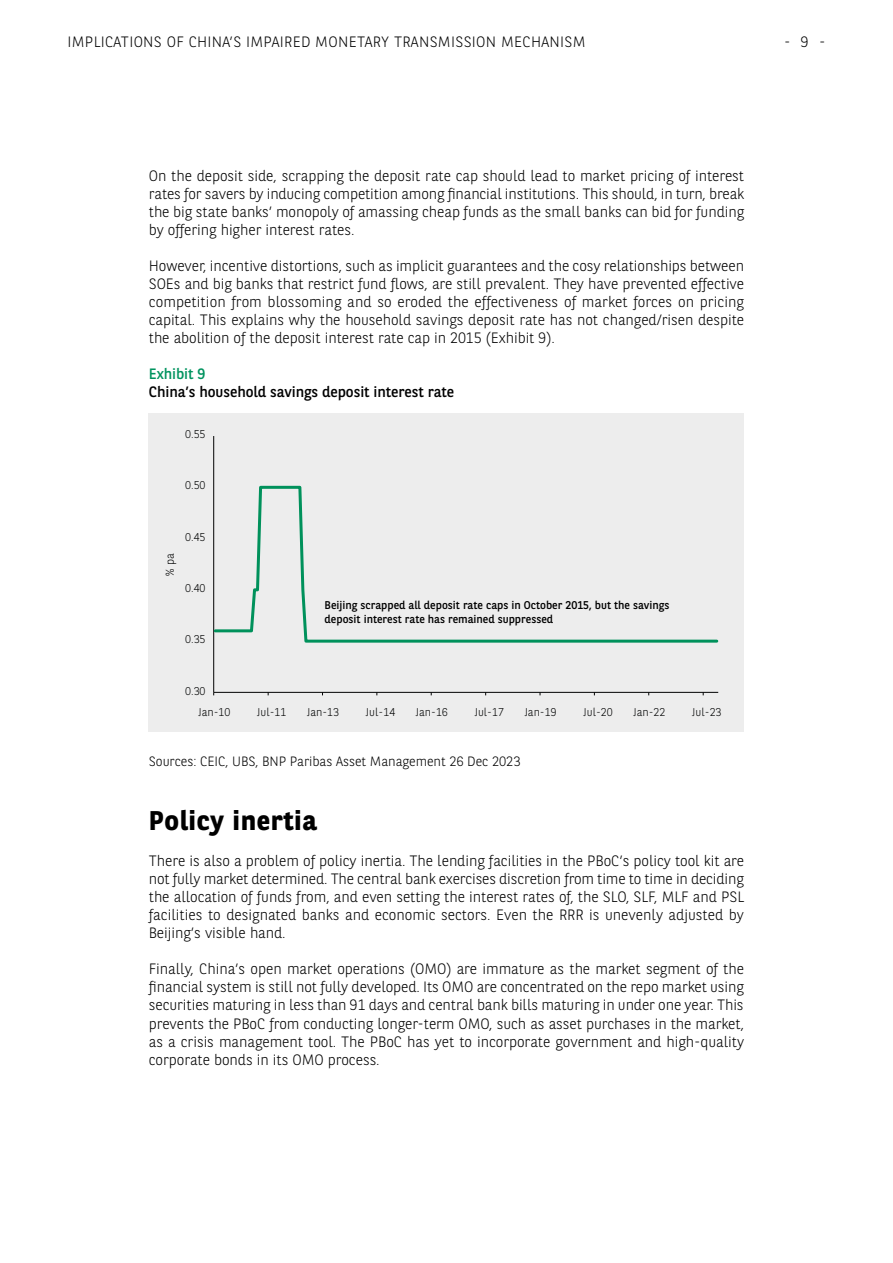
<style>
.page{position:relative;width:893px;height:1263px;background:#fff}
.page>*{position:absolute;margin:0;border:0;box-sizing:border-box;transform-origin:0 0}
.t1{font:700 27px "BNPP Sans";letter-spacing:.025em;color:#000}
.t2{font:300 15px/18px "BNPP Sans";letter-spacing:-.005em;color:#000;text-align:justify}
.t3{font:300 15px "BNPP Sans";letter-spacing:.02em;color:#000}
.t4{font:15px "BNPP Sans";letter-spacing:-.005em;color:#000}
.t5{font:15px "BNPP Sans";letter-spacing:-.005em;color:#00935f}
.t6{font:300 13.5px "BNPP Sans";letter-spacing:-.005em;color:#000}
.t7{font:11.25px/13.5px "BNPP Sans";color:#000}
.t8{font:300 11.25px "BNPP Sans";color:#010202}
</style>
<div class="page">
<div style="left:149px;top:413px;width:595px;height:319px;background:#ededed"></div>
<hr style="left:213px;top:436px;width:1px;height:256px;background:#010202">
<hr style="left:214px;top:692px;width:504px;height:1px;background:#010202">
<svg style="left:213px;top:484px;width:506px;height:160px"></svg>
<p class="t3" style="left:68px;top:31px;width:520px">IMPLICATIONS OF CHINA’S IMPAIRED MONETARY TRANSMISSION MECHANISM</p>
<p class="t2" style="left:784px;top:32px;width:43px">-9-</p>
<p class="t2" style="left:149px;top:166px;width:597px">On the deposit side, scrapping the deposit rate cap should lead to market pricing of interest rates for savers by inducing competition among financial institutions. This should, in turn, break the big state banks’ monopoly of amassing cheap funds as the small banks can bid for funding by offering higher interest rates.</p>
<p class="t2" style="left:149px;top:256px;width:597px">However, incentive distortions, such as implicit guarantees and the cosy relationships between SOEs and big banks that restrict fund flows, are still prevalent. They have prevented effective competition from blossoming and so eroded the effectiveness of market forces on pricing capital. This explains why the household savings deposit rate has not changed/risen despite the abolition of the deposit interest rate cap in 2015 (Exhibit 9).</p>
<p class="t5" style="left:149px;top:364px;width:58px">Exhibit 9</p>
<p class="t4" style="left:149px;top:382px;width:307px">China’s household savings deposit interest rate</p>
<p class="t8" style="left:185px;top:427px;width:22px">0.55</p>
<p class="t8" style="left:185px;top:478px;width:22px">0.50</p>
<p class="t8" style="left:162px;top:576px;width:24px;rotate:-90deg">% pa</p>
<p class="t8" style="left:185px;top:529px;width:22px">0.45</p>
<p class="t8" style="left:185px;top:580px;width:22px">0.40</p>
<p class="t8" style="left:185px;top:632px;width:22px">0.35</p>
<p class="t7" style="left:325px;top:598px;width:346px">Beijing scrapped all deposit rate caps in October 2015, but the savings deposit interest rate has remained suppressed</p>
<p class="t8" style="left:185px;top:683px;width:22px">0.30</p>
<p class="t8" style="left:198px;top:704px;width:34px">Jan-10</p>
<p class="t8" style="left:257px;top:704px;width:31px">Jul-11</p>
<p class="t8" style="left:307px;top:704px;width:34px">Jan-13</p>
<p class="t8" style="left:366px;top:704px;width:31px">Jul-14</p>
<p class="t8" style="left:416px;top:704px;width:34px">Jan-16</p>
<p class="t8" style="left:475px;top:704px;width:31px">Jul-17</p>
<p class="t8" style="left:525px;top:704px;width:34px">Jan-19</p>
<p class="t8" style="left:583px;top:704px;width:31px">Jul-20</p>
<p class="t8" style="left:633px;top:704px;width:34px">Jan-22</p>
<p class="t8" style="left:692px;top:704px;width:31px">Jul-23</p>
<p class="t6" style="left:149px;top:752px;width:373px">Sources: CEIC, UBS, BNP Paribas Asset Management 26 Dec 2023</p>
<h1 class="t1" style="left:149px;top:803px;width:169px">Policy inertia</h1>
<p class="t2" style="left:149px;top:851px;width:597px">There is also a problem of policy inertia. The lending facilities in the PBoC’s policy tool kit are not fully market determined. The central bank exercises discretion from time to time in deciding the allocation of funds from, and even setting the interest rates of, the SLO, SLF, MLF and PSL facilities to designated banks and economic sectors. Even the RRR is unevenly adjusted by Beijing’s visible hand.</p>
<p class="t2" style="left:149px;top:959px;width:597px">Finally, China’s open market operations (OMO) are immature as the market segment of the financial system is still not fully developed. Its OMO are concentrated on the repo market using securities maturing in less than 91 days and central bank bills maturing in under one year. This prevents the PBoC from conducting longer-term OMO, such as asset purchases in the market, as a crisis management tool. The PBoC has yet to incorporate government and high-quality corporate bonds in its OMO process.</p>
</div>
